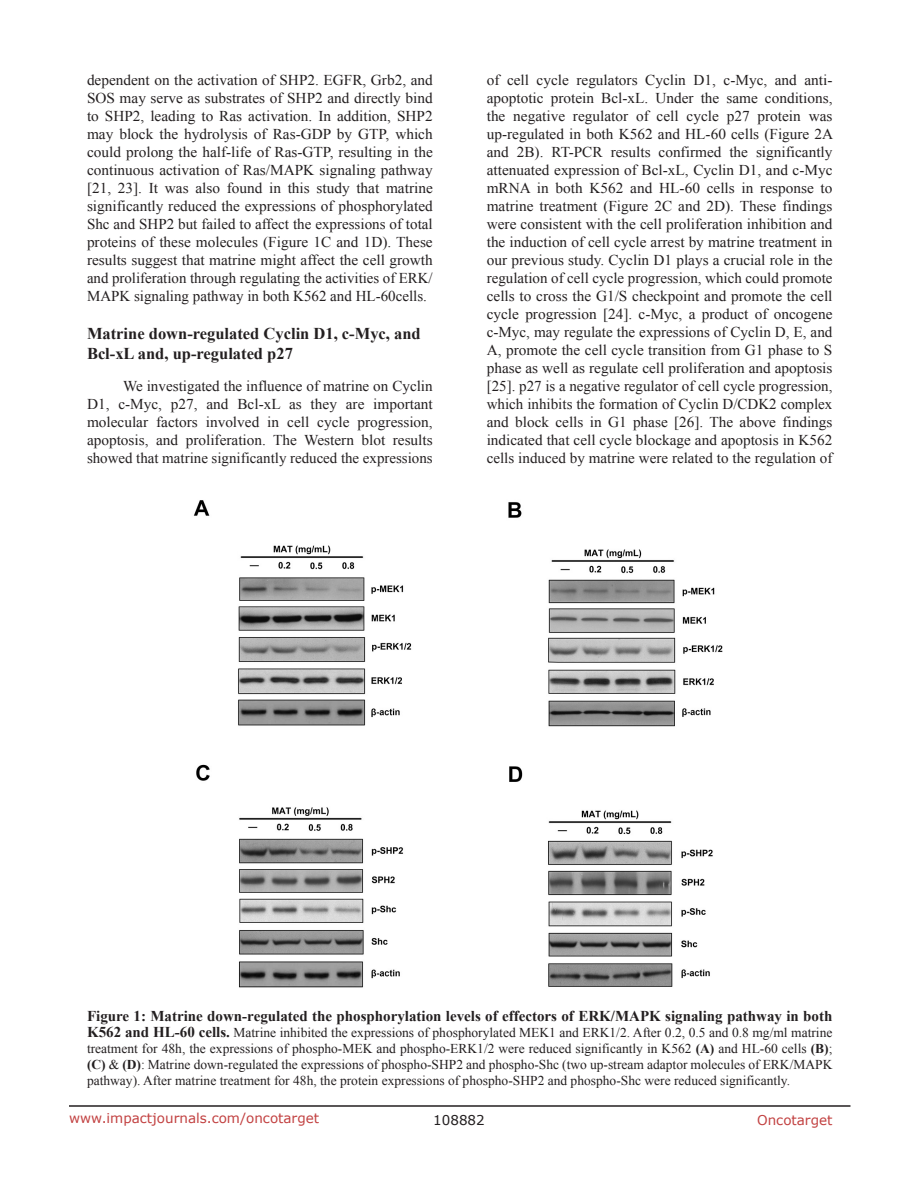
<style>
.page{position:relative;width:918px;height:1188px;background:#fff}
.page>*{position:absolute;margin:0;border:0;box-sizing:border-box;transform-origin:0 0}
.SubHeading{font:700 16.5px/19.8px "Times New Roman";color:#231f20}
.BodyText{font:15px/18px "Times New Roman";color:#231f20;text-align:justify}
.figuretext{font:700 15px "Times New Roman";color:#231f20}
.figuretext-2{font:13.5px/16.2px "Times New Roman";color:#231f20;text-align:justify}
.t1{font:13.5px "Verdana";color:#c24141}
.t2{font:13.5px "Verdana";color:#231f20}
.s1{font-weight:700;font-size:15px}
.s2{font-weight:700}
</style>
<div class="page">
<hr style="left:69px;top:1105px;width:781px;height:2px;background:#231f20">
<img style="left:193px;top:500px;width:530px;height:488px">
<p class="BodyText" style="left:87px;top:71px;width:347px">dependent on the activation of SHP2. EGFR, Grb2, and SOS may serve as substrates of SHP2 and directly bind to SHP2, leading to Ras activation. In addition, SHP2 may block the hydrolysis of Ras-GDP by GTP, which could prolong the half-life of Ras-GTP, resulting in the continuous activation of Ras/MAPK signaling pathway [21, 23]. It was also found in this study that matrine significantly reduced the expressions of phosphorylated Shc and SHP2 but failed to affect the expressions of total proteins of these molecules (Figure 1C and 1D). These results suggest that matrine might affect the cell growth and proliferation through regulating the activities of ERK/ MAPK signaling pathway in both K562 and HL-60cells.</p>
<p class="SubHeading" style="left:87px;top:323px;width:335px">Matrine down-regulated Cyclin D1, c-Myc, and<br>Bcl-xL and, up-regulated p27</p>
<p class="BodyText" style="left:87px;top:376px;width:347px;text-indent:36px">We investigated the influence of matrine on Cyclin D1, c-Myc, p27, and Bcl-xL as they are important molecular factors involved in cell cycle progression, apoptosis, and proliferation. The Western blot results showed that matrine significantly reduced the expressions</p>
<p class="BodyText" style="left:487px;top:71px;width:348px">of cell cycle regulators Cyclin D1, c-Myc, and anti&shy;apoptotic protein Bcl-xL. Under the same conditions, the negative regulator of cell cycle p27 protein was up-regulated in both K562 and HL-60 cells (Figure 2A and 2B). RT-PCR results confirmed the significantly attenuated expression of Bcl-xL, Cyclin D1, and c-Myc mRNA in both K562 and HL-60 cells in response to matrine treatment (Figure 2C and 2D). These findings were consistent with the cell proliferation inhibition and the induction of cell cycle arrest by matrine treatment in our previous study. Cyclin D1 plays a crucial role in the regulation of cell cycle progression, which could promote cells to cross the G1/S checkpoint and promote the cell cycle progression [24]. c-Myc, a product of oncogene c-Myc, may regulate the expressions of Cyclin D, E, and A, promote the cell cycle transition from G1 phase to S phase as well as regulate cell proliferation and apoptosis [25]. p27 is a negative regulator of cell cycle progression, which inhibits the formation of Cyclin D/CDK2 complex and block cells in G1 phase [26]. The above findings indicated that cell cycle blockage and apoptosis in K562 cells induced by matrine were related to the regulation of</p>
<p class="figuretext" style="left:87px;top:1005px;width:747px">Figure 1: Matrine down-regulated the phosphorylation levels of effectors of ERK/MAPK signaling pathway in both</p>
<p class="figuretext-2" style="left:87px;top:1024px;width:747px"><span class="s1">K562 and HL-60 cells.</span> Matrine inhibited the expressions of phosphorylated MEK1 and ERK1/2. After 0.2, 0.5 and 0.8 mg/ml matrine treatment for 48h, the expressions of phospho-MEK and phospho-ERK1/2 were reduced significantly in K562 <span class="s2">(A)</span> and HL-60 cells <span class="s2">(B)</span>; <span class="s2">(C)</span> &amp; <span class="s2">(D)</span>: Matrine down-regulated the expressions of phospho-SHP2 and phospho-Shc (two up-stream adaptor molecules of ERK/MAPK pathway). After matrine treatment for 48h, the protein expressions of phospho-SHP2 and phospho-Shc were reduced significantly.</p>
<p class="t1" style="left:69px;top:1109px;width:252px">www.impactjournals.com/oncotarget</p>
<p class="t2" style="left:433px;top:1111px;width:53px">108882</p>
<p class="t1" style="left:757px;top:1111px;width:77px">Oncotarget</p>
</div>
